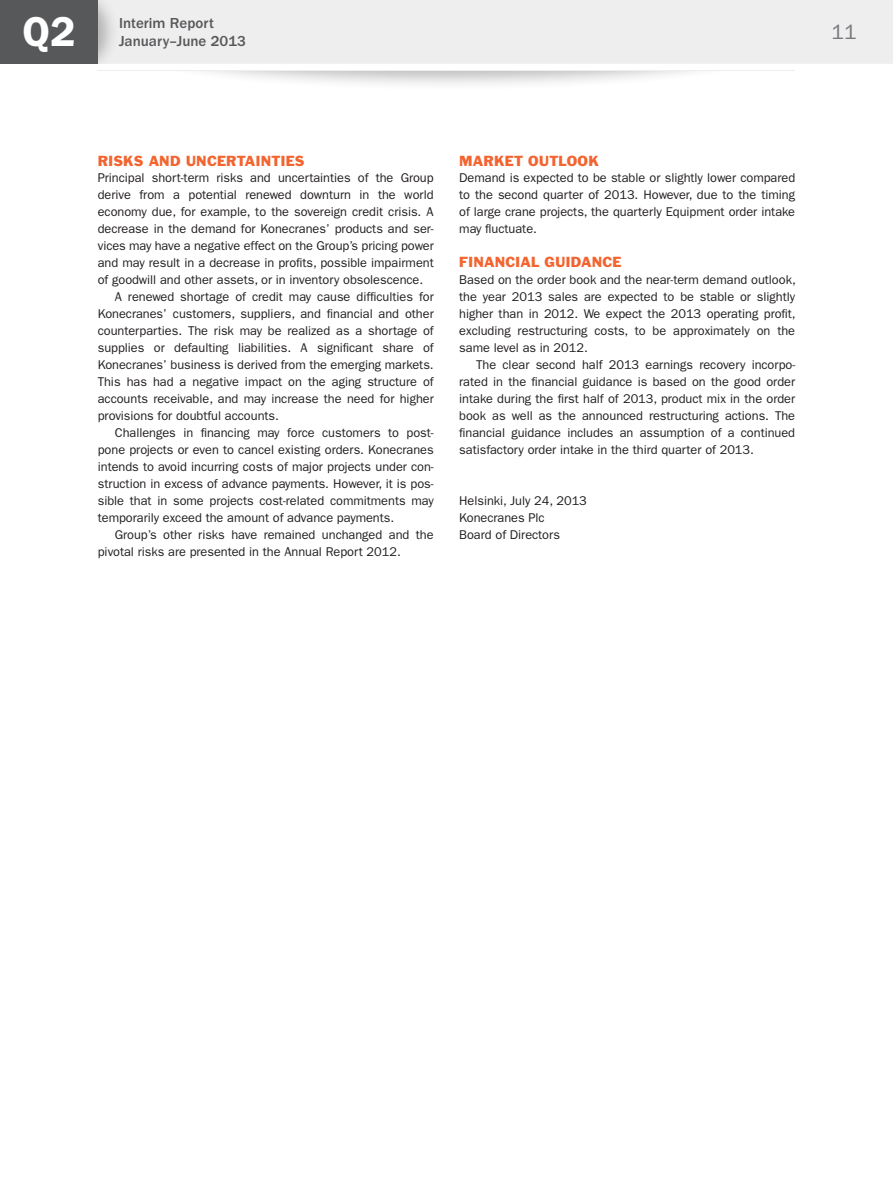
<style>
.page{position:relative;width:893px;height:1191px;background:#fff}
.page>*{position:absolute;margin:0;border:0;box-sizing:border-box;transform-origin:0 0}
.t1{font:600 42px "ITC Franklin Gothic Std";color:#fff}
.t2{font:21px "ITC Franklin Gothic Std";color:#76787b}
.t3{font:500 15px/18px "ITC Franklin Gothic Std";color:#57585a}
.t4{font:13.5px "Franklin Gothic Std";letter-spacing:.01em;color:#f26430}
.P_1_base_indent{font:12.75px/17px "ITC Franklin Gothic Std";letter-spacing:-.005em;color:#231f20;text-align:justify}
.P_1_base{font:12.75px/17px "ITC Franklin Gothic Std";letter-spacing:-.005em;color:#231f20;text-align:justify}
</style>
<div class="page">
<div style="left:138px;top:3px;width:623px;height:88px;background:#231f20;opacity:.3"></div>
<div style="left:0;top:53px;width:893px;height:17px;background:#fff"></div>
<div style="left:120px;top:0;width:773px;height:64px;background:#eeeeef"></div>
<div style="left:98px;top:0;width:22px;height:64px;background:#231f20;opacity:.3"></div>
<div style="left:0;top:0;width:98px;height:64px;background:#57585a"></div>
<h1 class="t1" style="left:22px;top:7px;width:54px">Q2</h1>
<p class="t3" style="left:119px;top:14px;width:129px">Interim Report<br>January–June 2013</p>
<h2 class="t2" style="left:831px;top:20px;width:27px">11</h2>
<p class="t4" style="left:98px;top:152px;width:208px">RISKS AND UNCERTAINTIES</p>
<p class="P_1_base" style="left:98px;top:170px;width:337px">Principal short-term risks and uncertainties of the Group derive from a potential renewed downturn in the world economy due, for example, to the sovereign credit crisis. A decrease in the demand for Konecranes’ products and ser&shy;vices may have a negative effect on the Group’s pricing power and may result in a decrease in profits, possible impairment of goodwill and other assets, or in inventory obsolescence.</p>
<p class="P_1_base_indent" style="left:98px;top:288px;width:337px;text-indent:17px">A renewed shortage of credit may cause difficulties for Konecranes’ customers, suppliers, and financial and other counterparties. The risk may be realized as a shortage of supplies or defaulting liabilities. A significant share of Konecranes’ business is derived from the emerging markets.<br>This has had a negative impact on the aging structure of accounts receivable, and may increase the need for higher provisions for doubtful accounts.</p>
<p class="P_1_base_indent" style="left:98px;top:424px;width:337px;text-indent:17px">Challenges in financing may force customers to post&shy;pone projects or even to cancel existing orders. Konecranes intends to avoid incurring costs of major projects under con&shy;struction in excess of advance payments. However, it is pos&shy;sible that in some projects cost-related commitments may temporarily exceed the amount of advance payments.</p>
<p class="P_1_base_indent" style="left:98px;top:526px;width:337px;text-indent:17px">Group’s other risks have remained unchanged and the pivotal risks are presented in the Annual Report 2012.</p>
<p class="t4" style="left:459px;top:152px;width:141px">MARKET OUTLOOK</p>
<p class="P_1_base" style="left:459px;top:170px;width:337px">Demand is expected to be stable or slightly lower compared to the second quarter of 2013. However, due to the timing of large crane projects, the quarterly Equipment order intake may fluctuate.</p>
<p class="t4" style="left:459px;top:253px;width:164px">FINANCIAL GUIDANCE</p>
<p class="P_1_base" style="left:459px;top:271px;width:338px">Based on the order book and the near-term demand outlook, the year 2013 sales are expected to be stable or slightly higher than in 2012. We expect the 2013 operating profit, excluding restructuring costs, to be approximately on the same level as in 2012.</p>
<p class="P_1_base_indent" style="left:459px;top:356px;width:337px;text-indent:17px">The clear second half 2013 earnings recovery incorpo&shy;rated in the financial guidance is based on the good order intake during the first half of 2013, product mix in the order book as well as the announced restructuring actions. The financial guidance includes an assumption of a continued satisfactory order intake in the third quarter of 2013.</p>
<p class="P_1_base" style="left:459px;top:492px;width:129px">Helsinki, July 24, 2013</p>
<p class="P_1_base" style="left:459px;top:509px;width:87px">Konecranes Plc</p>
<p class="P_1_base" style="left:459px;top:526px;width:102px">Board of Directors</p>
</div>
